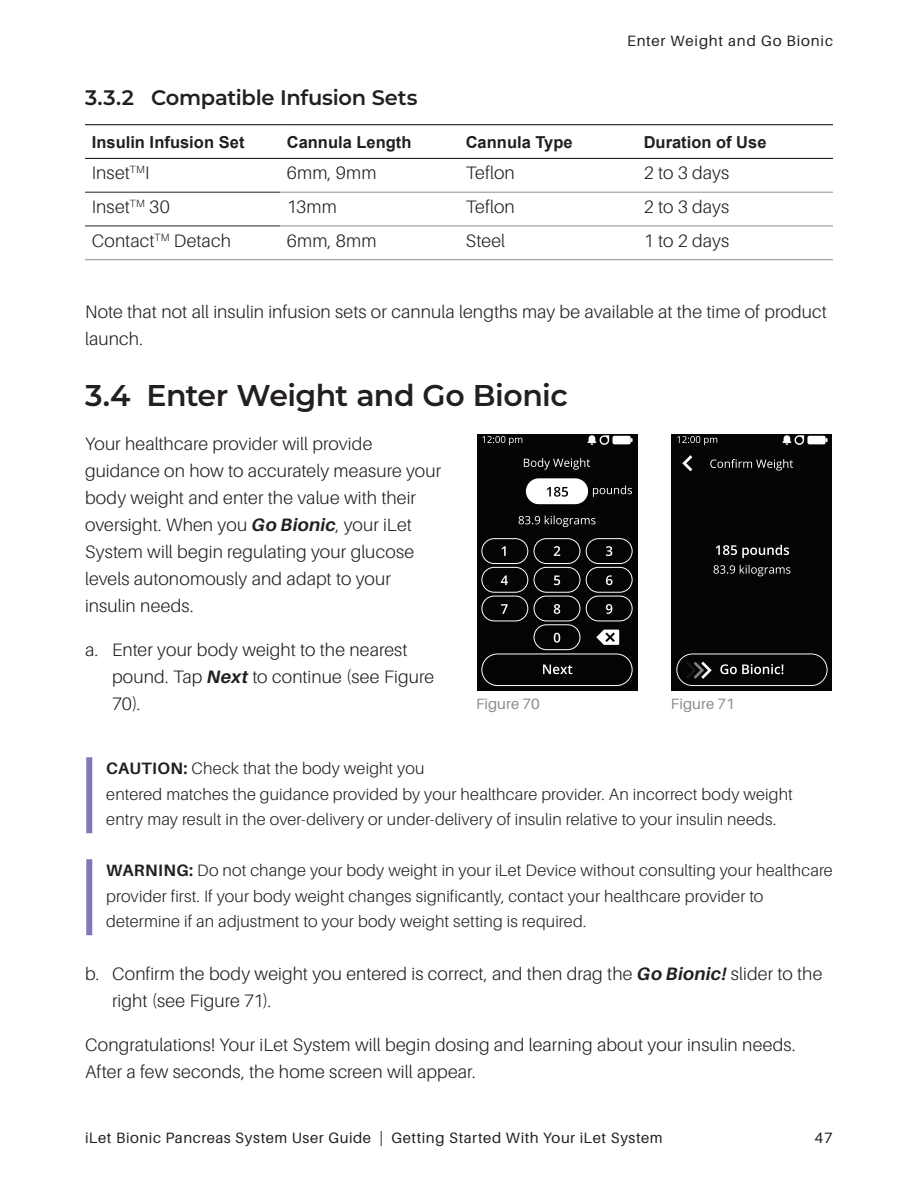
<style>
.page{position:relative;width:918px;height:1188px;background:#fff}
.page>*{position:absolute;margin:0;border:0;box-sizing:border-box;transform-origin:0 0}
.t1{font:600 30px "Montserrat";letter-spacing:-.02em;color:#231f20}
.t2{font:600 21px "Montserrat";letter-spacing:-.015em;color:#231f20}
.Body{font:300 18px/27px "Aileron";letter-spacing:.005em;color:#231f20}
.Body_-_Highlighted__Warning___Caution{font:300 16.5px/25.5px "Aileron";letter-spacing:.01em;color:#231f20}
.Body-2{font:700 16.5px "Arial";color:#231f20}
.t3{font:15px "Aileron";letter-spacing:.04em;color:#231f20}
.t4{font:15px "Aileron";color:#8a8c8f}
.s1{font-weight:700;font-style:italic}
.s2{font-weight:700}
</style>
<div class="page">
<div style="left:86px;top:757px;width:6px;height:76px;background:#8277b7"></div>
<div style="left:86px;top:859px;width:6px;height:76px;background:#8277b7"></div>
<hr style="left:85px;top:124px;width:195px;height:1px;background:#231f20">
<hr style="left:280px;top:124px;width:179px;height:1px;background:#231f20">
<hr style="left:459px;top:124px;width:178px;height:1px;background:#231f20">
<hr style="left:637px;top:124px;width:196px;height:1px;background:#231f20">
<hr style="left:85px;top:158px;width:195px;height:1px;background:#231f20">
<hr style="left:280px;top:158px;width:179px;height:1px;background:#231f20">
<hr style="left:459px;top:158px;width:178px;height:1px;background:#231f20">
<hr style="left:637px;top:158px;width:196px;height:1px;background:#231f20">
<hr style="left:85px;top:192px;width:195px;height:1px;background:#231f20">
<hr style="left:85px;top:226px;width:195px;height:1px;background:#231f20">
<hr style="left:85px;top:259px;width:195px;height:1px;background:#8a8c8f">
<hr style="left:280px;top:259px;width:179px;height:1px;background:#8a8c8f">
<hr style="left:459px;top:259px;width:178px;height:1px;background:#8a8c8f">
<hr style="left:637px;top:259px;width:196px;height:1px;background:#8a8c8f">
<hr style="left:280px;top:192px;width:179px;height:1px;background:#8a8c8f">
<hr style="left:459px;top:192px;width:178px;height:1px;background:#8a8c8f">
<hr style="left:637px;top:192px;width:196px;height:1px;background:#8a8c8f">
<hr style="left:280px;top:226px;width:179px;height:1px;background:#8a8c8f">
<hr style="left:459px;top:226px;width:178px;height:1px;background:#8a8c8f">
<hr style="left:637px;top:226px;width:196px;height:1px;background:#8a8c8f">
<div style="left:477px;top:434px;width:160px;height:257px;background:#040503"></div>
<svg style="left:483px;top:655px;width:148px;height:32px"></svg>
<div style="left:482px;top:654px;width:150px;height:32px;background:#040503;border-radius:16px"></div>
<div style="left:481px;top:653px;width:152px;height:33px;border:1px solid #fff;border-radius:16px"></div>
<svg style="left:543px;top:665px;width:29px;height:9px"></svg>
<svg style="left:483px;top:538px;width:46px;height:26px"></svg>
<div style="left:482px;top:539px;width:46px;height:25px;background:#040503;border-radius:12px"></div>
<div style="left:481px;top:538px;width:47px;height:26px;border:1px solid #fff;border-radius:12px"></div>
<svg style="left:533px;top:538px;width:48px;height:26px"></svg>
<div style="left:534px;top:539px;width:46px;height:25px;background:#040503;border-radius:12px"></div>
<div style="left:534px;top:538px;width:46px;height:26px;border:1px solid #fff;border-radius:12px"></div>
<svg style="left:585px;top:538px;width:47px;height:26px"></svg>
<div style="left:586px;top:539px;width:46px;height:25px;background:#040503;border-radius:12px"></div>
<div style="left:586px;top:538px;width:47px;height:26px;border:1px solid #fff;border-radius:12px"></div>
<svg style="left:482px;top:566px;width:47px;height:27px"></svg>
<div style="left:482px;top:567px;width:46px;height:25px;background:#040503;border-radius:12px"></div>
<div style="left:481px;top:567px;width:47px;height:26px;border:1px solid #fff;border-radius:12px"></div>
<svg style="left:533px;top:566px;width:48px;height:27px"></svg>
<div style="left:534px;top:567px;width:46px;height:25px;background:#040503;border-radius:12px"></div>
<div style="left:534px;top:567px;width:46px;height:26px;border:1px solid #fff;border-radius:12px"></div>
<svg style="left:585px;top:566px;width:47px;height:27px"></svg>
<div style="left:586px;top:567px;width:46px;height:25px;background:#040503;border-radius:12px"></div>
<div style="left:586px;top:567px;width:47px;height:26px;border:1px solid #fff;border-radius:12px"></div>
<svg style="left:482px;top:595px;width:47px;height:27px"></svg>
<div style="left:482px;top:596px;width:46px;height:25px;background:#040503;border-radius:12px"></div>
<div style="left:481px;top:596px;width:47px;height:25px;border:1px solid #fff;border-radius:12px"></div>
<svg style="left:533px;top:595px;width:48px;height:27px"></svg>
<div style="left:534px;top:596px;width:46px;height:25px;background:#040503;border-radius:12px"></div>
<div style="left:534px;top:596px;width:46px;height:25px;border:1px solid #fff;border-radius:12px"></div>
<svg style="left:585px;top:595px;width:48px;height:27px"></svg>
<div style="left:586px;top:596px;width:46px;height:25px;background:#040503;border-radius:12px"></div>
<div style="left:586px;top:596px;width:47px;height:25px;border:1px solid #fff;border-radius:12px"></div>
<svg style="left:533px;top:624px;width:48px;height:27px"></svg>
<div style="left:534px;top:625px;width:46px;height:25px;background:#040503;border-radius:12px"></div>
<div style="left:534px;top:624px;width:46px;height:26px;border:1px solid #fff;border-radius:12px"></div>
<svg style="left:596px;top:630px;width:23px;height:15px"></svg>
<svg style="left:502px;top:546px;width:4px;height:10px"></svg>
<svg style="left:554px;top:546px;width:6px;height:10px"></svg>
<svg style="left:606px;top:546px;width:6px;height:10px"></svg>
<svg style="left:501px;top:575px;width:7px;height:10px"></svg>
<svg style="left:554px;top:576px;width:6px;height:9px"></svg>
<svg style="left:606px;top:575px;width:6px;height:10px"></svg>
<svg style="left:501px;top:604px;width:7px;height:10px"></svg>
<svg style="left:554px;top:604px;width:6px;height:10px"></svg>
<svg style="left:606px;top:604px;width:6px;height:10px"></svg>
<svg style="left:554px;top:633px;width:6px;height:10px"></svg>
<div style="left:613px;top:436px;width:18px;height:8px;background:#fff;border-radius:2px"></div>
<svg style="left:588px;top:435px;width:21px;height:10px"></svg>
<div style="left:601px;top:437px;width:7px;height:6px;background:#040503;border-radius:50%"></div>
<svg style="left:482px;top:436px;width:40px;height:9px"></svg>
<svg style="left:519px;top:516px;width:77px;height:11px"></svg>
<svg style="left:524px;top:458px;width:66px;height:12px"></svg>
<svg style="left:593px;top:485px;width:39px;height:12px"></svg>
<div style="left:526px;top:478px;width:62px;height:26px;background:#fff;border-radius:13px"></div>
<svg style="left:547px;top:487px;width:21px;height:10px"></svg>
<div style="left:672px;top:434px;width:160px;height:257px;background:#040503"></div>
<svg style="left:710px;top:459px;width:83px;height:12px"></svg>
<svg style="left:682px;top:455px;width:10px;height:16px"></svg>
<svg style="left:716px;top:545px;width:73px;height:13px"></svg>
<svg style="left:713px;top:565px;width:77px;height:11px"></svg>
<div style="left:807px;top:436px;width:19px;height:8px;background:#fff;border-radius:2px"></div>
<svg style="left:783px;top:435px;width:21px;height:10px"></svg>
<div style="left:796px;top:437px;width:7px;height:6px;background:#040503;border-radius:50%"></div>
<svg style="left:677px;top:436px;width:40px;height:9px"></svg>
<svg style="left:676px;top:653px;width:152px;height:33px"></svg>
<p class="t3" style="left:627px;top:32px;width:207px">Enter Weight and Go Bionic</p>
<p class="t2" style="left:85px;top:83px;width:334px">3.3.2 Compatible Infusion Sets</p>
<p class="Body-2" style="left:92px;top:131px;width:154px">Insulin Infusion Set</p>
<p class="Body-2" style="left:287px;top:131px;width:126px">Cannula Length</p>
<p class="Body-2" style="left:466px;top:131px;width:108px">Cannula Type</p>
<p class="Body-2" style="left:644px;top:131px;width:124px">Duration of Use</p>
<p class="Body" style="left:92px;top:159px;width:59px">Inset<sup>TM</sup>I</p>
<p class="Body" style="left:287px;top:159px;width:91px">6mm, 9mm</p>
<p class="Body" style="left:466px;top:159px;width:51px">Teflon</p>
<p class="Body" style="left:644px;top:159px;width:87px">2 to 3 days</p>
<p class="Body" style="left:92px;top:193px;width:79px">Inset<sup>TM</sup> 30</p>
<p class="Body" style="left:287px;top:193px;width:52px">13mm</p>
<p class="Body" style="left:466px;top:193px;width:51px">Teflon</p>
<p class="Body" style="left:644px;top:193px;width:87px">2 to 3 days</p>
<p class="Body" style="left:92px;top:227px;width:141px">Contact<sup>TM</sup> Detach</p>
<p class="Body" style="left:287px;top:227px;width:91px">6mm, 8mm</p>
<p class="Body" style="left:466px;top:227px;width:41px">Steel</p>
<p class="Body" style="left:644px;top:227px;width:87px">1 to 2 days</p>
<p class="Body" style="left:85px;top:298px;width:743px">Note that not all insulin infusion sets or cannula lengths may be available at the time of product launch.</p>
<p class="t1" style="left:85px;top:374px;width:484px">3.4 Enter Weight and Go Bionic</p>
<p class="Body" style="left:85px;top:431px;width:358px">Your healthcare provider will provide guidance on how to accurately measure your body weight and enter the value with their oversight. When you <span class="s1">Go Bionic</span>, your iLet System will begin regulating your glucose levels autonomously and adapt to your insulin needs.</p>
<p class="Body" style="left:112px;top:637px;width:324px;text-indent:-27px">a. Enter your body weight to the nearest pound. Tap <span class="s1">Next</span> to continue (see Figure<br>70).</p>
<p class="t4" style="left:476px;top:696px;width:66px">Figure 70</p>
<p class="t4" style="left:671px;top:696px;width:66px">Figure 71</p>
<p class="Body_-_Highlighted__Warning___Caution" style="left:106px;top:756px;width:688px"><span class="s2">CAUTION:</span> Check that the body weight you<br>entered matches the guidance provided by your healthcare provider. An incorrect body weight entry may result in the over-delivery or under-delivery of insulin relative to your insulin needs.</p>
<p class="Body_-_Highlighted__Warning___Caution" style="left:106px;top:858px;width:728px"><span class="s2">WARNING:</span> Do not change your body weight in your iLet Device without consulting your healthcare provider first. If your body weight changes significantly, contact your healthcare provider to determine if an adjustment to your body weight setting is required.</p>
<p class="Body" style="left:112px;top:960px;width:712px;text-indent:-27px">b. Confirm the body weight you entered is correct, and then drag the <span class="s1">Go Bionic!</span> slider to the right (see Figure 71).</p>
<p class="Body" style="left:85px;top:1031px;width:712px">Congratulations! Your iLet System will begin dosing and learning about your insulin needs.<br>After a few seconds, the home screen will appear.</p>
<p class="t3" style="left:85px;top:1129px;width:579px">iLet Bionic Pancreas System User Guide | Getting Started With Your iLet System</p>
<p class="t3" style="left:815px;top:1129px;width:20px">47</p>
</div>
